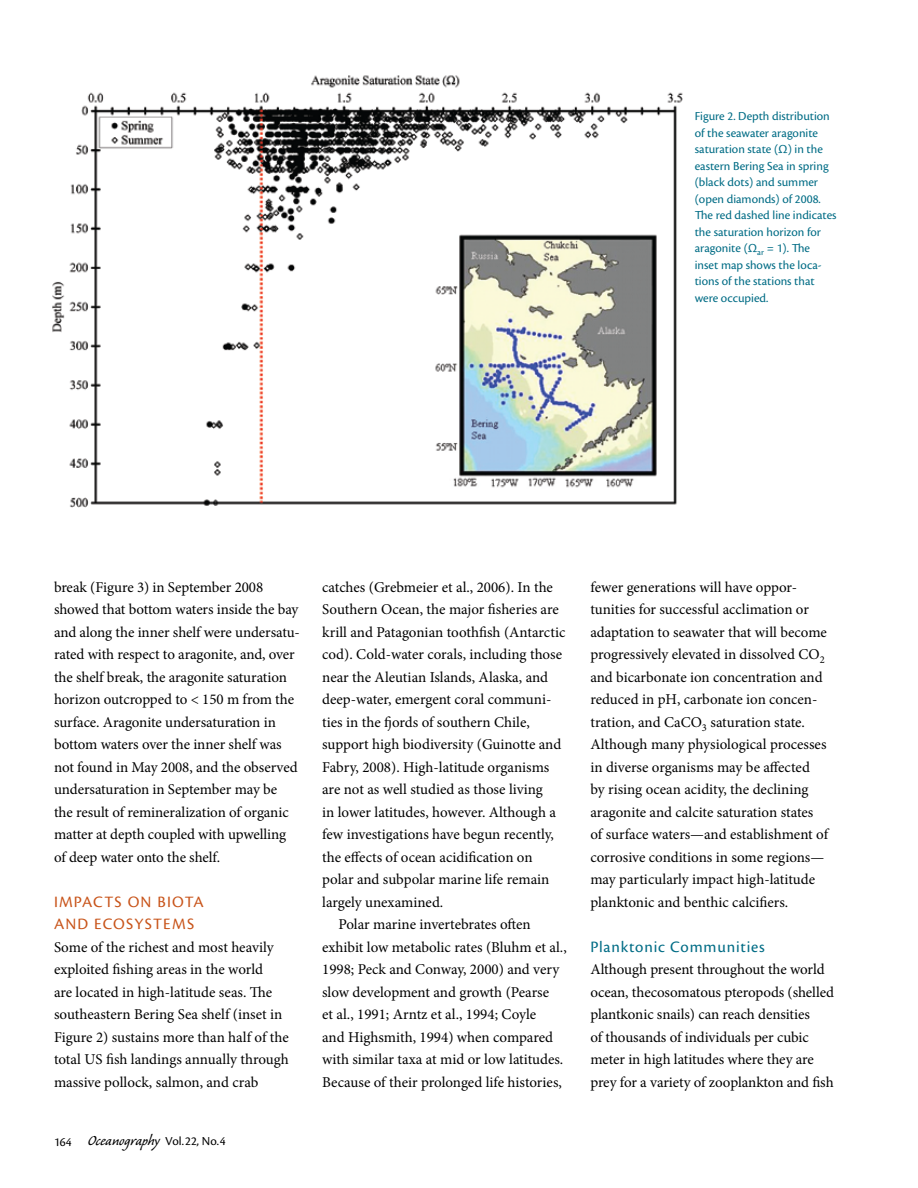
<style>
.page{position:relative;width:918px;height:1188px;background:#fff}
.page>*{position:absolute;margin:0;border:0;box-sizing:border-box;transform-origin:0 0}
.t1{font:16.5px/22.5px "Cronos Pro";letter-spacing:.075em;color:#c8541a}
.t2{font:16.5px "Cronos Pro";letter-spacing:.05em;color:#006c85}
.t3{font:15px/22.5px "Minion Pro";letter-spacing:-.005em;color:#000}
.t4{font:12.75px/16.5px "Cronos Pro";color:#006c85}
.t5{font:12.75px "Cronos Pro";color:#000}
.s1{font-family:"Caliban";font-size:18px}
</style>
<div class="page">
<img style="left:52px;top:75px;width:631px;height:433px">
<p class="t4" style="left:695px;top:108px;width:143px">Figure 2. Depth distribution of the seawater aragonite saturation state (Ω) in the eastern Bering Sea in spring (black dots) and summer (open diamonds) of 2008.<br>The red dashed line indicates the saturation horizon for aragonite (Ω<sub>ar</sub> = 1). The inset map shows the loca&shy;tions of the stations that were occupied.</p>
<p class="t3" style="left:54px;top:576px;width:247px">break (Figure 3) in September 2008 showed that bottom waters inside the bay and along the inner shelf were undersatu&shy;rated with respect to aragonite, and, over the shelf break, the aragonite saturation horizon outcropped to &lt; 150 m from the surface. Aragonite undersaturation in bottom waters over the inner shelf was not found in May 2008, and the observed undersaturation in September may be<br>the result of remineralization of organic matter at depth coupled with upwelling of deep water onto the shelf.</p>
<p class="t1" style="left:54px;top:891px;width:151px">Impacts on Biota and Ecosystems</p>
<p class="t3" style="left:54px;top:936px;width:237px">Some of the richest and most heavily exploited fishing areas in the world<br>are located in high-latitude seas. The southeastern Bering Sea shelf (inset in Figure 2) sustains more than half of the total US fish landings annually through massive pollock, salmon, and crab</p>
<p class="t5" style="left:54px;top:1134px;width:173px">164 <span class="s1">Oceanography</span> Vol.22, No.4</p>
<p class="t3" style="left:322px;top:576px;width:232px">catches (Grebmeier et al., 2006). In the</p>
<p class="t3" style="left:322px;top:598px;width:238px">Southern Ocean, the major fisheries are</p>
<p class="t3" style="left:322px;top:621px;width:245px">krill and Patagonian toothfish (Antarctic</p>
<p class="t3" style="left:322px;top:643px;width:242px">cod). Cold-water corals, including those</p>
<p class="t3" style="left:322px;top:666px;width:228px">near the Aleutian Islands, Alaska, and</p>
<p class="t3" style="left:322px;top:688px;width:231px">deep-water, emergent coral communi-</p>
<p class="t3" style="left:322px;top:711px;width:209px">ties in the fjords of southern Chile,</p>
<p class="t3" style="left:322px;top:733px;width:241px">support high biodiversity (Guinotte and</p>
<p class="t3" style="left:322px;top:756px;width:229px">Fabry, 2008). High-latitude organisms</p>
<p class="t3" style="left:322px;top:778px;width:222px">are not as well studied as those living</p>
<p class="t3" style="left:322px;top:801px;width:235px">in lower latitudes, however. Although a</p>
<p class="t3" style="left:322px;top:823px;width:233px">few investigations have begun recently,</p>
<p class="t3" style="left:322px;top:846px;width:212px">the effects of ocean acidification on</p>
<p class="t3" style="left:322px;top:868px;width:229px">polar and subpolar marine life remain</p>
<p class="t3" style="left:322px;top:891px;width:123px">largely unexamined.</p>
<p class="t3" style="left:338px;top:913px;width:194px">Polar marine invertebrates often</p>
<p class="t3" style="left:322px;top:936px;width:246px">exhibit low metabolic rates (Bluhm et al.,</p>
<p class="t3" style="left:322px;top:958px;width:239px">1998; Peck and Conway, 2000) and very</p>
<p class="t3" style="left:322px;top:981px;width:229px">slow development and growth (Pearse</p>
<p class="t3" style="left:322px;top:1003px;width:216px">et al., 1991; Arntz et al., 1994; Coyle</p>
<p class="t3" style="left:322px;top:1026px;width:232px">and Highsmith, 1994) when compared</p>
<p class="t3" style="left:322px;top:1048px;width:243px">with similar taxa at mid or low latitudes.</p>
<p class="t3" style="left:322px;top:1071px;width:241px">Because of their prolonged life histories,</p>
<p class="t3" style="left:590px;top:576px;width:239px">fewer generations will have oppor&shy;tunities for successful acclimation or adaptation to seawater that will become progressively elevated in dissolved CO<sub>2 </sub>and bicarbonate ion concentration and reduced in pH, carbonate ion concen&shy;tration, and CaCO<sub>3</sub> saturation state.<br>Although many physiological processes in diverse organisms may be affected<br>by rising ocean acidity, the declining aragonite and calcite saturation states of surface waters—and establishment of corrosive conditions in some regions— may particularly impact high-latitude planktonic and benthic calcifiers.</p>
<p class="t2" style="left:590px;top:937px;width:176px">Planktonic Communities</p>
<p class="t3" style="left:590px;top:958px;width:245px">Although present throughout the world ocean, thecosomatous pteropods (shelled plantkonic snails) can reach densities<br>of thousands of individuals per cubic meter in high latitudes where they are prey for a variety of zooplankton and fish</p>
</div>
